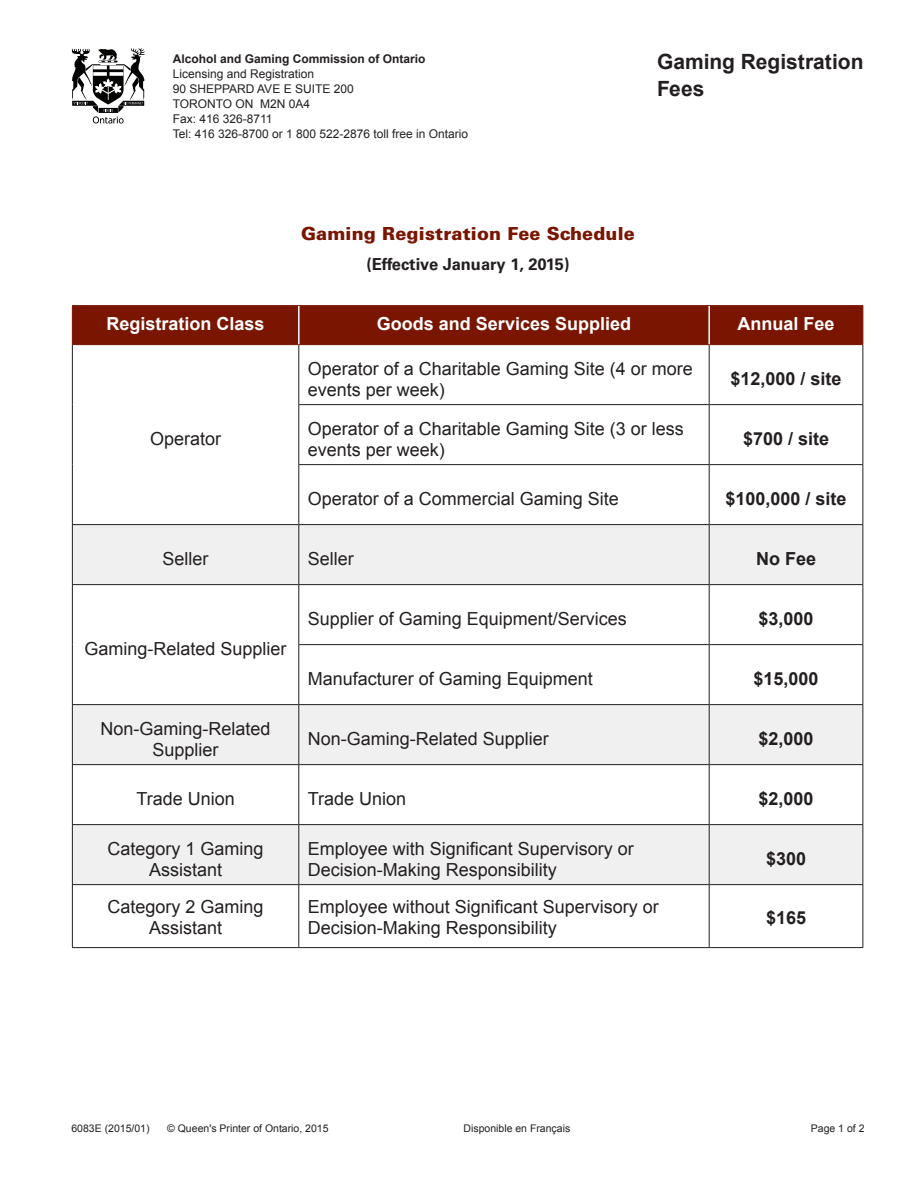
<style>
.page{position:relative;width:918px;height:1188px;background:#fff}
.page>*{position:absolute;margin:0;border:0;box-sizing:border-box;transform-origin:0 0}
.t1{font:700 21px/27px "Arial";color:#231f20}
.Table_Text{font:18px/21px "Arial";color:#231f20}
.TableText_Classes{font:18px/21px "Arial";color:#231f20;text-align:center}
.Table_Text-2{font:700 18px "Arial";color:#231f20}
.Table_Text_Titles{font:700 18px "Arial";color:#fff}
.Table_Heading{font:900 18px "Univers LT Std";letter-spacing:.01em;color:#791500}
.Effective_date{font:700 16.5px "Univers LT Std";color:#231f20}
.t2{font:12px/15px "Arial";color:#231f20}
.t3{font:700 12px "Arial";color:#231f20}
.FORM_Footer{font:10.5px "Arial";color:#231f20}
</style>
<div class="page">
<svg style="left:72px;top:48px;width:73px;height:76px"></svg>
<div style="left:73px;top:306px;width:789px;height:38px;background:#791500"></div>
<svg style="left:73px;top:525px;width:789px;height:359px;fill:#f1f0f1"></svg>
<hr style="left:72px;top:306px;width:1px;height:38px;background:#791500">
<hr style="left:72px;top:305px;width:227px;height:1px;background:#791500">
<hr style="left:72px;top:344px;width:227px;height:1px;background:#791500">
<hr style="left:299px;top:305px;width:410px;height:1px;background:#791500">
<hr style="left:299px;top:344px;width:410px;height:1px;background:#791500">
<hr style="left:709px;top:305px;width:154px;height:1px;background:#791500">
<hr style="left:862px;top:306px;width:1px;height:38px;background:#791500">
<hr style="left:709px;top:344px;width:154px;height:1px;background:#791500">
<hr style="left:72px;top:345px;width:1px;height:60px;background:#231f20">
<hr style="left:72px;top:405px;width:1px;height:60px;background:#231f20">
<hr style="left:72px;top:465px;width:1px;height:59px;background:#231f20">
<hr style="left:298px;top:345px;width:1px;height:59px;background:#231f20">
<hr style="left:709px;top:345px;width:1px;height:59px;background:#231f20">
<hr style="left:862px;top:345px;width:1px;height:59px;background:#231f20">
<hr style="left:298px;top:404px;width:411px;height:1px;background:#231f20">
<hr style="left:298px;top:405px;width:1px;height:59px;background:#231f20">
<hr style="left:709px;top:404px;width:154px;height:1px;background:#231f20">
<hr style="left:709px;top:405px;width:1px;height:59px;background:#231f20">
<hr style="left:862px;top:405px;width:1px;height:59px;background:#231f20">
<hr style="left:298px;top:464px;width:411px;height:1px;background:#231f20">
<hr style="left:298px;top:465px;width:1px;height:59px;background:#231f20">
<hr style="left:709px;top:464px;width:154px;height:1px;background:#231f20">
<hr style="left:709px;top:465px;width:1px;height:59px;background:#231f20">
<hr style="left:862px;top:465px;width:1px;height:59px;background:#231f20">
<hr style="left:72px;top:524px;width:227px;height:1px;background:#231f20">
<hr style="left:72px;top:525px;width:1px;height:59px;background:#231f20">
<hr style="left:299px;top:524px;width:410px;height:1px;background:#231f20">
<hr style="left:298px;top:525px;width:1px;height:59px;background:#231f20">
<hr style="left:709px;top:524px;width:154px;height:1px;background:#231f20">
<hr style="left:709px;top:525px;width:1px;height:59px;background:#231f20">
<hr style="left:862px;top:525px;width:1px;height:59px;background:#231f20">
<hr style="left:72px;top:584px;width:227px;height:1px;background:#231f20">
<hr style="left:72px;top:585px;width:1px;height:60px;background:#231f20">
<hr style="left:72px;top:645px;width:1px;height:59px;background:#231f20">
<hr style="left:299px;top:584px;width:410px;height:1px;background:#231f20">
<hr style="left:298px;top:585px;width:1px;height:59px;background:#231f20">
<hr style="left:709px;top:584px;width:154px;height:1px;background:#231f20">
<hr style="left:709px;top:585px;width:1px;height:59px;background:#231f20">
<hr style="left:862px;top:585px;width:1px;height:59px;background:#231f20">
<hr style="left:298px;top:644px;width:411px;height:1px;background:#231f20">
<hr style="left:298px;top:645px;width:1px;height:59px;background:#231f20">
<hr style="left:709px;top:644px;width:154px;height:1px;background:#231f20">
<hr style="left:709px;top:645px;width:1px;height:59px;background:#231f20">
<hr style="left:862px;top:645px;width:1px;height:59px;background:#231f20">
<hr style="left:72px;top:704px;width:227px;height:1px;background:#231f20">
<hr style="left:72px;top:705px;width:1px;height:59px;background:#231f20">
<hr style="left:299px;top:704px;width:410px;height:1px;background:#231f20">
<hr style="left:298px;top:705px;width:1px;height:59px;background:#231f20">
<hr style="left:709px;top:704px;width:154px;height:1px;background:#231f20">
<hr style="left:709px;top:705px;width:1px;height:59px;background:#231f20">
<hr style="left:862px;top:705px;width:1px;height:59px;background:#231f20">
<hr style="left:72px;top:764px;width:227px;height:1px;background:#231f20">
<hr style="left:72px;top:765px;width:1px;height:59px;background:#231f20">
<hr style="left:299px;top:764px;width:410px;height:1px;background:#231f20">
<hr style="left:298px;top:765px;width:1px;height:59px;background:#231f20">
<hr style="left:709px;top:764px;width:154px;height:1px;background:#231f20">
<hr style="left:709px;top:765px;width:1px;height:59px;background:#231f20">
<hr style="left:862px;top:765px;width:1px;height:59px;background:#231f20">
<hr style="left:72px;top:824px;width:227px;height:1px;background:#231f20">
<hr style="left:72px;top:825px;width:1px;height:59px;background:#231f20">
<hr style="left:299px;top:824px;width:410px;height:1px;background:#231f20">
<hr style="left:298px;top:825px;width:1px;height:59px;background:#231f20">
<hr style="left:709px;top:824px;width:154px;height:1px;background:#231f20">
<hr style="left:709px;top:825px;width:1px;height:59px;background:#231f20">
<hr style="left:862px;top:825px;width:1px;height:59px;background:#231f20">
<hr style="left:72px;top:884px;width:227px;height:1px;background:#231f20">
<hr style="left:72px;top:885px;width:1px;height:62px;background:#231f20">
<hr style="left:299px;top:884px;width:410px;height:1px;background:#231f20">
<hr style="left:298px;top:885px;width:1px;height:62px;background:#231f20">
<hr style="left:709px;top:884px;width:154px;height:1px;background:#231f20">
<hr style="left:709px;top:885px;width:1px;height:62px;background:#231f20">
<hr style="left:862px;top:885px;width:1px;height:62px;background:#231f20">
<hr style="left:72px;top:947px;width:227px;height:1px;background:#231f20">
<hr style="left:299px;top:947px;width:410px;height:1px;background:#231f20">
<hr style="left:709px;top:947px;width:154px;height:1px;background:#231f20">
<hr style="left:298px;top:306px;width:2px;height:38px;background:#fff">
<hr style="left:708px;top:306px;width:2px;height:38px;background:#fff">
<p class="t3" style="left:173px;top:51px;width:254px">Alcohol and Gaming Commission of Ontario</p>
<p class="t2" style="left:173px;top:66px;width:297px">Licensing and Registration<br>90 SHEPPARD AVE E SUITE 200<br>TORONTO ON M2N 0A4<br>Fax: 416 326-8711<br>Tel: 416 326-8700 or 1 800 522-2876 toll free in Ontario</p>
<p class="t1" style="left:657px;top:49px;width:208px">Gaming Registration<br>Fees</p>
<p class="Table_Heading" style="left:301px;top:223px;width:335px">Gaming Registration Fee Schedule</p>
<p class="Effective_date" style="left:366px;top:255px;width:205px">(Effective January 1, 2015)</p>
<p class="Table_Text_Titles" style="left:107px;top:311px;width:160px">Registration Class</p>
<p class="Table_Text_Titles" style="left:377px;top:311px;width:256px">Goods and Services Supplied</p>
<p class="Table_Text_Titles" style="left:738px;top:311px;width:99px">Annual Fee</p>
<p class="TableText_Classes" style="left:150px;top:428px;width:73px">Operator</p>
<p class="Table_Text" style="left:308px;top:358px;width:387px">Operator of a Charitable Gaming Site (4 or more events per week)</p>
<p class="Table_Text-2" style="left:730px;top:367px;width:113px">$12,000 / site</p>
<p class="Table_Text" style="left:308px;top:418px;width:378px">Operator of a Charitable Gaming Site (3 or less events per week)</p>
<p class="Table_Text-2" style="left:743px;top:427px;width:88px">$700 / site</p>
<p class="Table_Text" style="left:308px;top:488px;width:313px">Operator of a Commercial Gaming Site</p>
<p class="Table_Text-2" style="left:725px;top:487px;width:123px">$100,000 / site</p>
<p class="TableText_Classes" style="left:163px;top:548px;width:48px">Seller</p>
<p class="Table_Text" style="left:308px;top:548px;width:48px">Seller</p>
<p class="Table_Text-2" style="left:756px;top:547px;width:62px">No Fee</p>
<p class="TableText_Classes" style="left:85px;top:638px;width:204px">Gaming-Related Supplier</p>
<p class="Table_Text" style="left:308px;top:608px;width:321px">Supplier of Gaming Equipment/Services</p>
<p class="Table_Text-2" style="left:759px;top:607px;width:57px">$3,000</p>
<p class="Table_Text" style="left:308px;top:668px;width:287px">Manufacturer of Gaming Equipment</p>
<p class="Table_Text-2" style="left:754px;top:667px;width:67px">$15,000</p>
<p class="TableText_Classes" style="left:101px;top:718px;width:172px">Non-Gaming-Related<br>Supplier</p>
<p class="Table_Text" style="left:308px;top:728px;width:243px">Non-Gaming-Related Supplier</p>
<p class="Table_Text-2" style="left:759px;top:727px;width:57px">$2,000</p>
<p class="TableText_Classes" style="left:136px;top:788px;width:100px">Trade Union</p>
<p class="Table_Text" style="left:308px;top:788px;width:100px">Trade Union</p>
<p class="Table_Text-2" style="left:759px;top:787px;width:57px">$2,000</p>
<p class="TableText_Classes" style="left:108px;top:838px;width:158px">Category 1 Gaming<br>Assistant</p>
<p class="Table_Text" style="left:308px;top:838px;width:328px">Employee with Significant Supervisory or<br>Decision-Making Responsibility</p>
<p class="Table_Text-2" style="left:766px;top:847px;width:42px">$300</p>
<p class="TableText_Classes" style="left:108px;top:897px;width:158px">Category 2 Gaming<br>Assistant</p>
<p class="Table_Text" style="left:308px;top:897px;width:353px">Employee without Significant Supervisory or<br>Decision-Making Responsibility</p>
<p class="Table_Text-2" style="left:766px;top:905px;width:42px">$165</p>
<p class="FORM_Footer" style="left:71px;top:1121px;width:80px">6083E (2015/01)</p>
<p class="FORM_Footer" style="left:167px;top:1121px;width:163px">© Queen's Printer of Ontario, 2015</p>
<p class="FORM_Footer" style="left:464px;top:1121px;width:108px">Disponible en Français</p>
<p class="FORM_Footer" style="left:811px;top:1121px;width:55px">Page 1 of 2</p>
</div>
